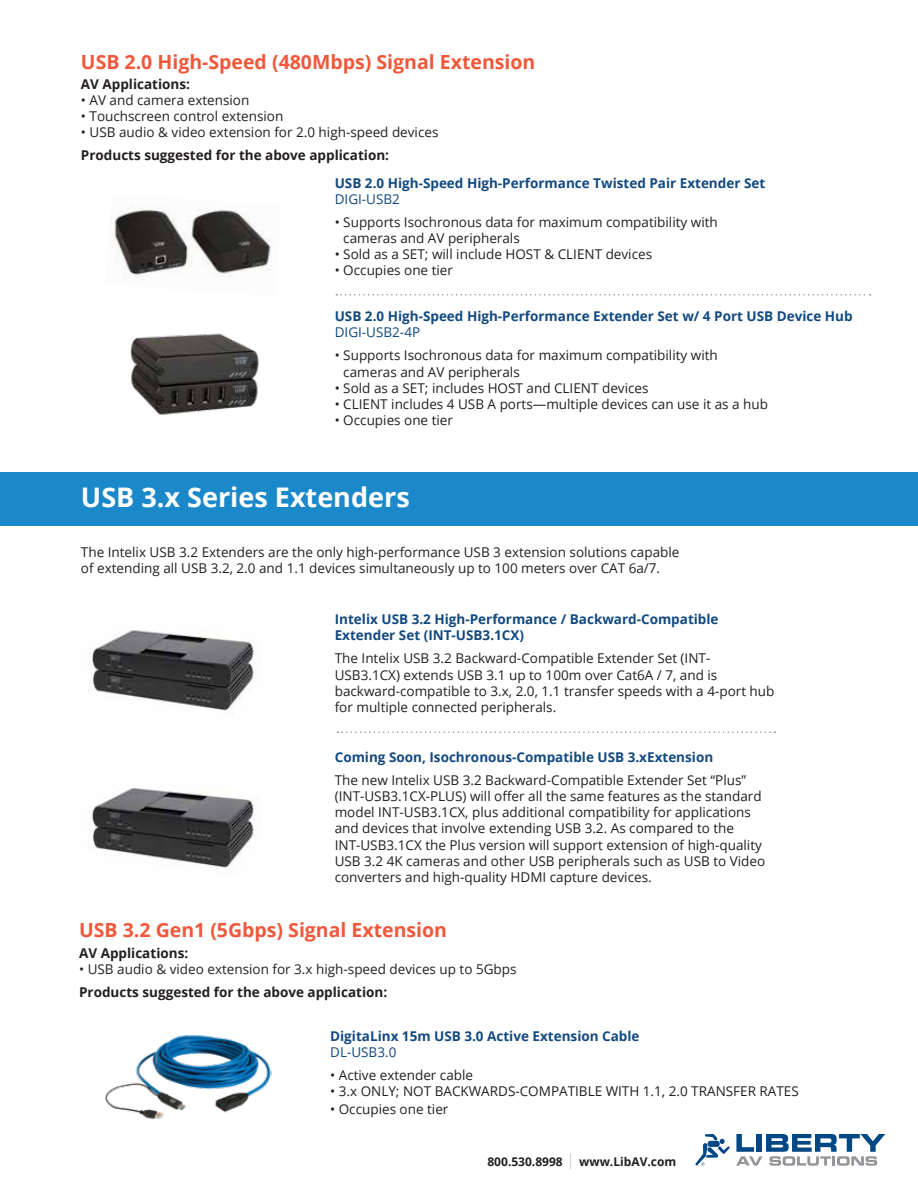
<style>
.page{position:relative;width:918px;height:1188px;background:#fff}
.page>*{position:absolute;margin:0;border:0;box-sizing:border-box;transform-origin:0 0}
.t1{font:700 27px "Open Sans";color:#fff}
.t2{font:700 19.5px "Open Sans";color:#f1583b}
.t3{font:13.5px/16.2px "Open Sans";color:#231f20}
.t4{font:700 13.5px "Open Sans";color:#114980}
.t5{font:700 13.5px/16.2px "Open Sans";color:#124980}
.t6{font:700 13.5px "Open Sans";color:#231f20}
.t7{font:13.5px "Open Sans";color:#114980}
.t8{font:700 12px "Open Sans";color:#231f20}
.s1{font-family:"Bernina Sans";font-weight:300;font-stretch:extra-condensed;font-size:16.8px;color:#939598}
</style>
<div class="page">
<svg style="left:695px;top:1134px;width:35px;height:32px"></svg>
<svg style="left:736px;top:1134px;width:149px;height:32px"></svg>
<div style="left:0;top:472px;width:918px;height:54px;background:#1b88c9"></div>
<img style="left:105px;top:1034px;width:166px;height:86px">
<img style="left:109px;top:208px;width:162px;height:71px">
<img style="left:130px;top:333px;width:129px;height:82px">
<svg style="left:336px;top:294px;width:535px;height:2px"></svg>
<svg style="left:337px;top:732px;width:438px;height:1px"></svg>
<img style="left:89px;top:630px;width:171px;height:83px">
<img style="left:89px;top:788px;width:171px;height:82px">
<h2 class="t2" style="left:81px;top:48px;width:456px">USB 2.0 High-Speed (480Mbps) Signal Extension</h2>
<p class="t6" style="left:81px;top:74px;width:111px">AV Applications:</p>
<p class="t3" style="left:81px;top:91px;width:170px">• AV and camera extension</p>
<p class="t3" style="left:81px;top:108px;width:204px">• Touchscreen control extension</p>
<p class="t3" style="left:81px;top:124px;width:359px">• USB audio &amp; video extension for 2.0 high-speed devices</p>
<p class="t6" style="left:81px;top:146px;width:310px">Products suggested for the above application:</p>
<p class="t4" style="left:335px;top:173px;width:432px">USB 2.0 High-Speed High-Performance Twisted Pair Extender Set</p>
<p class="t7" style="left:335px;top:190px;width:67px">DIGI-USB2</p>
<p class="t3" style="left:343px;top:213px;width:376px;text-indent:-9px">• Supports Isochronous data for maximum compatibility with cameras and AV peripherals</p>
<p class="t3" style="left:335px;top:246px;width:319px">• Sold as a SET; will include HOST &amp; CLIENT devices</p>
<p class="t3" style="left:335px;top:262px;width:120px">• Occupies one tier</p>
<p class="t4" style="left:335px;top:307px;width:519px">USB 2.0 High-Speed High-Performance Extender Set w/ 4 Port USB Device Hub</p>
<p class="t7" style="left:335px;top:323px;width:87px">DIGI-USB2-4P</p>
<p class="t3" style="left:343px;top:347px;width:376px;text-indent:-9px">• Supports Isochronous data for maximum compatibility with cameras and AV peripherals</p>
<p class="t3" style="left:335px;top:379px;width:315px">• Sold as a SET; includes HOST and CLIENT devices</p>
<p class="t3" style="left:335px;top:396px;width:435px">• CLIENT includes 4 USB A ports—multiple devices can use it as a hub</p>
<p class="t3" style="left:335px;top:412px;width:120px">• Occupies one tier</p>
<h1 class="t1" style="left:81px;top:478px;width:330px">USB 3.x Series Extenders</h1>
<p class="t3" style="left:81px;top:544px;width:600px">The Intelix USB 3.2 Extenders are the only high-performance USB 3 extension solutions capable of extending all USB 3.2, 2.0 and 1.1 devices simultaneously up to 100 meters over CAT 6a/7.</p>
<p class="t5" style="left:335px;top:611px;width:385px">Intelix USB 3.2 High-Performance / Backward-Compatible<br>Extender Set (INT-USB3.1CX)</p>
<p class="t3" style="left:335px;top:650px;width:441px">The Intelix USB 3.2 Backward-Compatible Extender Set (INT-USB3.1CX) extends USB 3.1 up to 100m over Cat6A / 7, and is backward-compatible to 3.x, 2.0, 1.1 transfer speeds with a 4-port hub for multiple connected peripherals.</p>
<p class="t5" style="left:335px;top:749px;width:380px">Coming Soon, Isochronous-Compatible USB 3.xExtension</p>
<p class="t3" style="left:335px;top:772px;width:432px">The new Intelix USB 3.2 Backward-Compatible Extender Set “Plus” (INT-USB3.1CX-PLUS) will offer all the same features as the standard model INT-USB3.1CX, plus additional compatibility for applications and devices that involve extending USB 3.2. As compared to the INT-USB3.1CX the Plus version will support extension of high-quality USB 3.2 4K cameras and other USB peripherals such as USB to Video converters and high-quality HDMI capture devices.</p>
<h2 class="t2" style="left:79px;top:916px;width:369px">USB 3.2 Gen1 (5Gbps) Signal Extension</h2>
<p class="t6" style="left:79px;top:943px;width:111px">AV Applications:</p>
<p class="t3" style="left:79px;top:961px;width:439px">• USB audio &amp; video extension for 3.x high-speed devices up to 5Gbps</p>
<p class="t6" style="left:79px;top:983px;width:310px">Products suggested for the above application:</p>
<p class="t4" style="left:330px;top:1026px;width:311px">DigitaLinx 15m USB 3.0 Active Extension Cable</p>
<p class="t7" style="left:330px;top:1043px;width:68px">DL-USB3.0</p>
<p class="t3" style="left:330px;top:1067px;width:144px">• Active extender cable</p>
<p class="t3" style="left:330px;top:1083px;width:470px">• 3.x ONLY; NOT BACKWARDS-COMPATIBLE WITH 1.1, 2.0 TRANSFER RATES</p>
<p class="t3" style="left:330px;top:1101px;width:120px">• Occupies one tier</p>
<p class="t8" style="left:487px;top:1153px;width:190px">800.530.8998 <span class="s1">|</span> www.LibAV.com</p>
</div>
